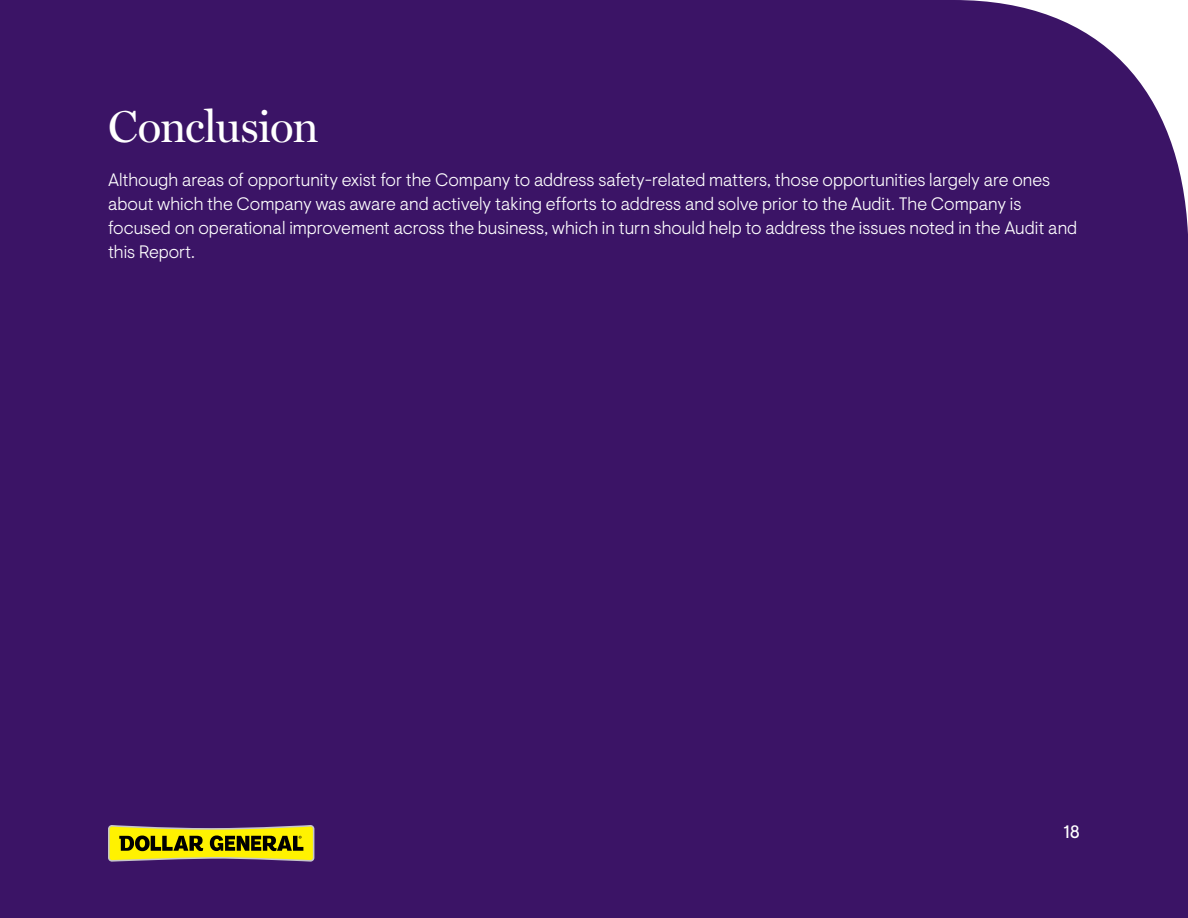
<style>
.page{position:relative;width:1188px;height:918px;background:#3b1466}
.page>*{position:absolute;margin:0;border:0;box-sizing:border-box;transform-origin:0 0}
.t1{font:45px "Miller Display";letter-spacing:-.025em;color:#fff}
.t2{font:300 18px/24px "Visuelt";color:#fff}
.t3{font:18px "Visuelt";color:#fff}
</style>
<div class="page">
<svg style="left:108px;top:825px;width:206px;height:37px;background:#aca11e"></svg>
<svg style="left:960px;top:0;width:228px;height:234px"></svg>
<h1 class="t1" style="left:108px;top:100px;width:212px">Conclusion</h1>
<p class="t2" style="left:108px;top:168px;width:971px">Although areas of opportunity exist for the Company to address safety-related matters, those opportunities largely are ones about which the Company was aware and actively taking efforts to address and solve prior to the Audit. The Company is focused on operational improvement across the business, which in turn should help to address the issues noted in the Audit and this Report.</p>
<p class="t3" style="left:1064px;top:822px;width:18px">18</p>
</div>
